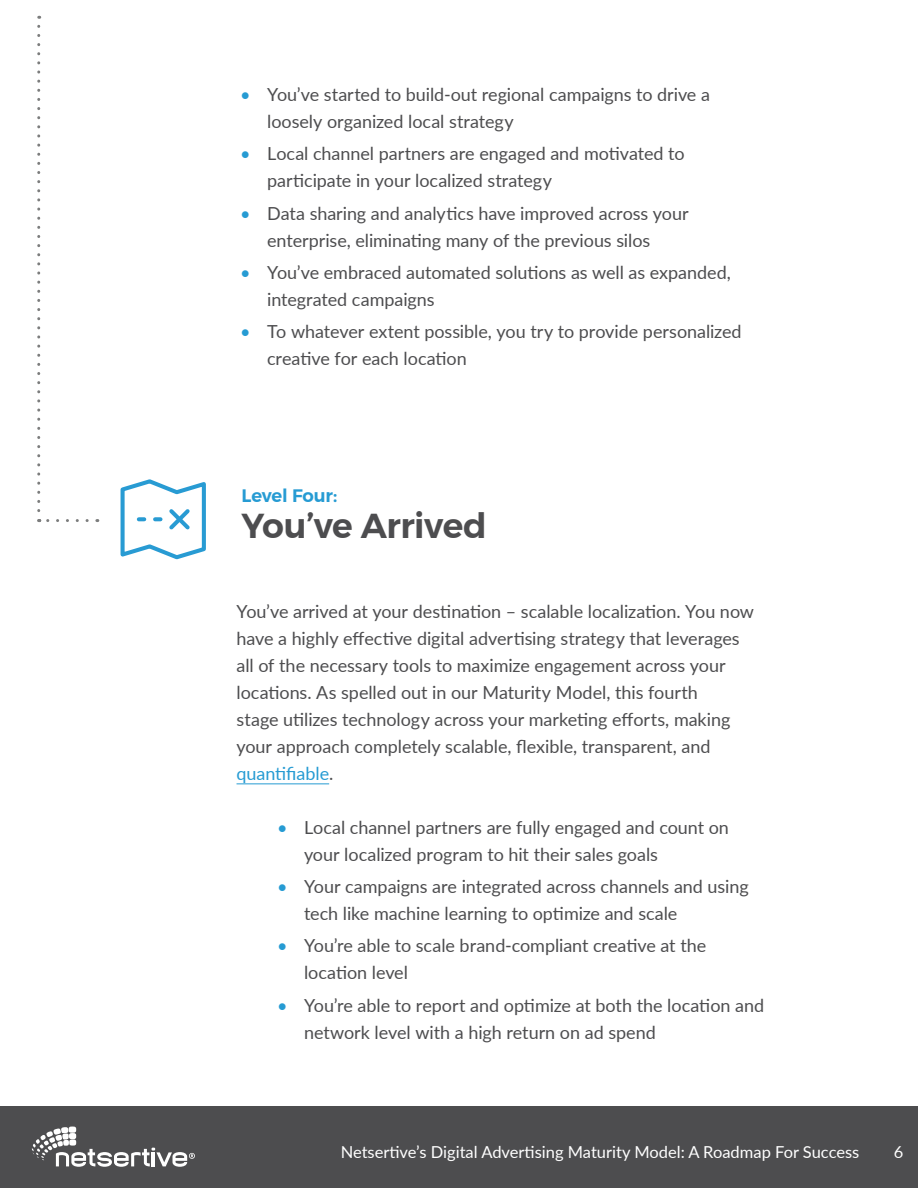
<style>
.page{position:relative;width:918px;height:1188px;background:#fff}
.page>*{position:absolute;margin:0;border:0;box-sizing:border-box;transform-origin:0 0}
.t1{font:600 34.5px "Montserrat";letter-spacing:-.015em;color:#4d4d4f}
.t2{font:18px/27px "Lato";letter-spacing:-.005em;color:#4d4d4f}
.t3{font:600 18px "Montserrat";letter-spacing:-.01em;color:#269bd3}
.t4{font:16.5px "Lato";color:#fff}
.s1{color:#269bd3}
</style>
<div class="page">
<div style="left:0;top:1107px;width:918px;height:81px;background:#4d4d4f"></div>
<svg style="left:32px;top:1127px;width:163px;height:40px"></svg>
<hr style="left:237px;top:783px;width:92px;height:1px;background:#269bd3">
<svg style="left:121px;top:479px;width:85px;height:80px"></svg>
<svg style="left:37px;top:26px;width:50px;height:496px"></svg>
<p class="t2" style="left:267px;top:80px;width:444px;text-indent:-27px"><span class="s1">•</span> You’ve started to build-out regional campaigns to drive a loosely organized local strategy</p>
<p class="t2" style="left:267px;top:139px;width:419px;text-indent:-27px"><span class="s1">•</span> Local channel partners are engaged and motivated to participate in your localized strategy</p>
<p class="t2" style="left:267px;top:199px;width:423px;text-indent:-27px"><span class="s1">•</span> Data sharing and analytics have improved across your enterprise, eliminating many of the previous silos</p>
<p class="t2" style="left:267px;top:258px;width:465px;text-indent:-27px"><span class="s1">•</span> You’ve embraced automated solutions as well as expanded, integrated campaigns</p>
<p class="t2" style="left:267px;top:318px;width:476px;text-indent:-27px"><span class="s1">•</span> To whatever extent possible, you try to provide personalized creative for each location</p>
<p class="t3" style="left:242px;top:482px;width:97px">Level Four:</p>
<h1 class="t1" style="left:242px;top:499px;width:247px">You’ve Arrived</h1>
<p class="t2" style="left:237px;top:597px;width:519px">You’ve arrived at your destination – scalable localization. You now have a highly effective digital advertising strategy that leverages all of the necessary tools to maximize engagement across your locations. As spelled out in our Maturity Model, this fourth<br>stage utilizes technology across your marketing efforts, making your approach completely scalable, flexible, transparent, and <span class="s1">quantifiable</span>.</p>
<p class="t2" style="left:304px;top:813px;width:426px;text-indent:-27px"><span class="s1">•</span> Local channel partners are fully engaged and count on your localized program to hit their sales goals</p>
<p class="t2" style="left:304px;top:872px;width:446px;text-indent:-27px"><span class="s1">•</span> Your campaigns are integrated across channels and using tech like machine learning to optimize and scale</p>
<p class="t2" style="left:304px;top:932px;width:404px;text-indent:-27px"><span class="s1">•</span> You’re able to scale brand-compliant creative at the location level</p>
<p class="t2" style="left:304px;top:991px;width:462px;text-indent:-27px"><span class="s1">•</span> You’re able to report and optimize at both the location and network level with a high return on ad spend</p>
<p class="t4" style="left:341px;top:1141px;width:520px">Netsertive’s Digital Advertising Maturity Model: A Roadmap For Success</p>
<p class="t4" style="left:894px;top:1141px;width:11px">6</p>
</div>
